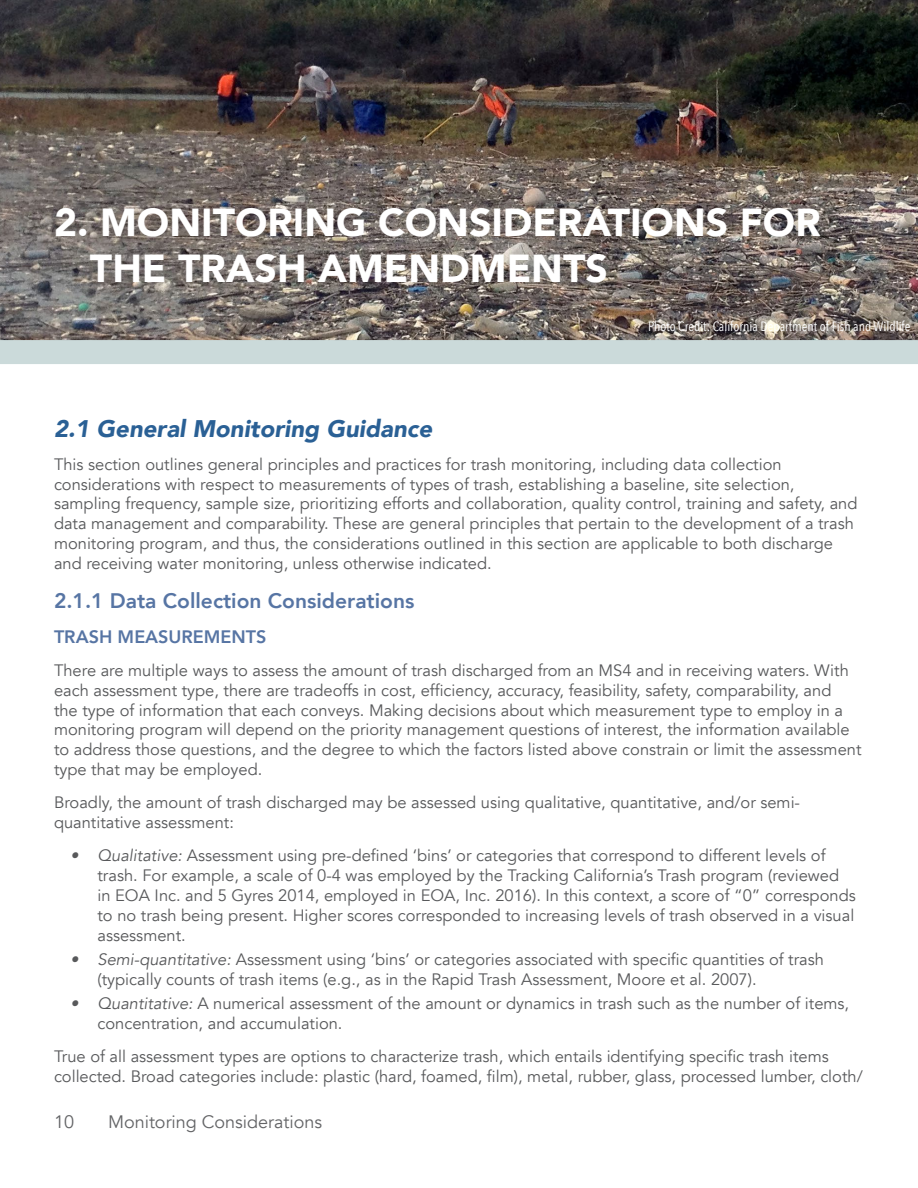
<style>
.page{position:relative;width:918px;height:1188px;background:#fff}
.page>*{position:absolute;margin:0;border:0;box-sizing:border-box;transform-origin:0 0}
.t1{font:900 39px/46.8px "Avenir";color:#fff}
.t2{font:italic 900 24px "Avenir";color:#2a6095}
.t3{font:800 21px "Avenir";color:#5775a4}
.t4{font:18px "Avenir";color:#636466}
.t5{font:800 18px "Avenir";color:#5775a4}
.t6{font:16.5px/19.8px "Avenir";color:#58595b}
.t7{font:13.5px "Avenir Next Condensed";color:#fff}
.s1{font-style:italic}
</style>
<div class="page">
<img style="left:0;top:0;width:918px;height:340px">
<div style="left:0;top:340px;width:918px;height:24px;background:#cbdada"></div>
<h1 class="t1" style="left:90px;top:198px;width:732px;text-indent:-36px">2. MONITORING CONSIDERATIONS FOR<br>THE TRASH AMENDMENTS</h1>
<p class="t7" style="left:648px;top:315px;width:264px">Photo Credit: California Department of Fish and Wildlife</p>
<h2 class="t2" style="left:54px;top:408px;width:380px">2.1 General Monitoring Guidance</h2>
<p class="t6" style="left:54px;top:455px;width:805px">This section outlines general principles and practices for trash monitoring, including data collection considerations with respect to measurements of types of trash, establishing a baseline, site selection, sampling frequency, sample size, prioritizing efforts and collaboration, quality control, training and safety, and data management and comparability. These are general principles that pertain to the development of a trash monitoring program, and thus, the considerations outlined in this section are applicable to both discharge and receiving water monitoring, unless otherwise indicated.</p>
<p class="t3" style="left:54px;top:584px;width:362px">2.1.1 Data Collection Considerations</p>
<p class="t5" style="left:54px;top:622px;width:214px">TRASH MEASUREMENTS</p>
<p class="t6" style="left:54px;top:661px;width:809px">There are multiple ways to assess the amount of trash discharged from an MS4 and in receiving waters. With each assessment type, there are tradeoffs in cost, efficiency, accuracy, feasibility, safety, comparability, and<br>the type of information that each conveys. Making decisions about which measurement type to employ in a monitoring program will depend on the priority management questions of interest, the information available to address those questions, and the degree to which the factors listed above constrain or limit the assessment type that may be employed.</p>
<p class="t6" style="left:54px;top:793px;width:748px">Broadly, the amount of trash discharged may be assessed using qualitative, quantitative, and/or semi&shy;quantitative assessment:</p>
<p class="t6" style="left:97px;top:846px;width:760px;text-indent:-27px"><span class="s1">• Qualitative:</span> Assessment using pre-defined ‘bins’ or categories that correspond to different levels of trash. For example, a scale of 0-4 was employed by the Tracking California’s Trash program (reviewed in EOA Inc. and 5 Gyres 2014, employed in EOA, Inc. 2016). In this context, a score of “0” corresponds to no trash being present. Higher scores corresponded to increasing levels of trash observed in a visual assessment.</p>
<p class="t6" style="left:97px;top:950px;width:728px;text-indent:-27px"><span class="s1">• Semi-quantitative:</span> Assessment using ‘bins’ or categories associated with specific quantities of trash (typically counts of trash items (e.g., as in the Rapid Trash Assessment, Moore et al. 2007).</p>
<p class="t6" style="left:97px;top:994px;width:753px;text-indent:-27px"><span class="s1">• Quantitative:</span> A numerical assessment of the amount or dynamics in trash such as the number of items, concentration, and accumulation.</p>
<p class="t6" style="left:54px;top:1047px;width:810px">True of all assessment types are options to characterize trash, which entails identifying specific trash items collected. Broad categories include: plastic (hard, foamed, film), metal, rubber, glass, processed lumber, cloth/</p>
<p class="t4" style="left:54px;top:1111px;width:22px">10</p>
<p class="t4" style="left:108px;top:1111px;width:216px">Monitoring Considerations</p>
</div>
